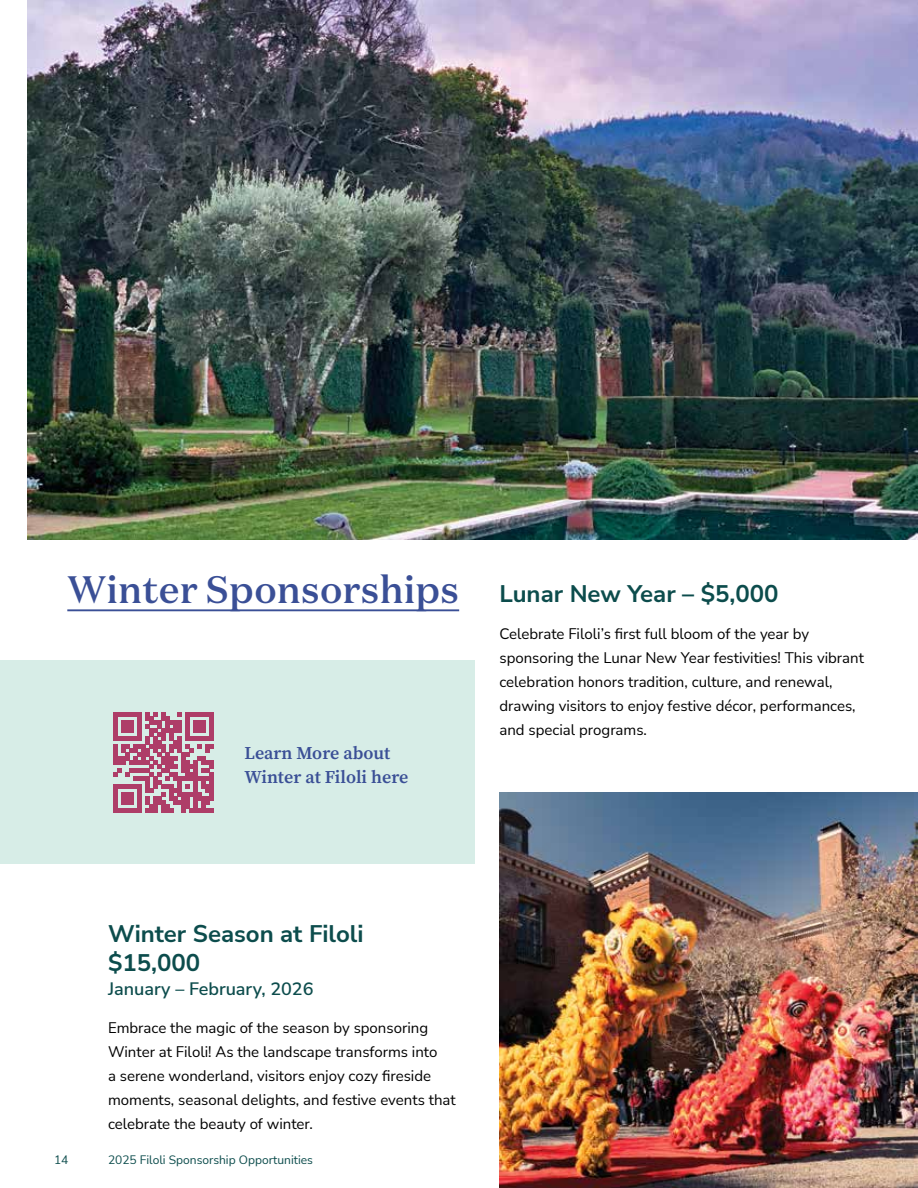
<style>
.page{position:relative;width:918px;height:1188px;background:#fff}
.page>*{position:absolute;margin:0;border:0;box-sizing:border-box;transform-origin:0 0}
.t1{font:500 38.25px "Domaine Text";color:#3a4f96}
.t2{font:700 24px/28.8px "Nunito Sans";color:#0c4c4c}
.t3{font:600 18px/24px "Source Serif Pro";color:#3a4f96}
.t4{font:600 18px "Nunito Sans";color:#0c4c4c}
.t5{font:15px/24px "Nunito Sans";color:#000}
.t6{font:12px "Nunito Sans";color:#0c4c4c}
</style>
<div class="page">
<img style="left:27px;top:0;width:891px;height:540px">
<div style="left:0;top:661px;width:474px;height:203px;background:#d7ede7"></div>
<svg style="left:114px;top:712px;width:100px;height:100px"></svg>
<img style="left:500px;top:793px;width:418px;height:395px">
<hr style="left:67px;top:609px;width:392px;height:2px;background:#3a4f96">
<h1 class="t1" style="left:67px;top:572px;width:393px">Winter Sponsorships</h1>
<p class="t3" style="left:244px;top:742px;width:165px">Learn More about<br>Winter at Filoli here</p>
<h2 class="t2" style="left:500px;top:580px;width:281px">Lunar New Year – $5,000</h2>
<p class="t5" style="left:500px;top:621px;width:366px">Celebrate Filoli’s first full bloom of the year by sponsoring the Lunar New Year festivities! This vibrant celebration honors tradition, culture, and renewal, drawing visitors to enjoy festive décor, performances, and special programs.</p>
<h2 class="t2" style="left:108px;top:920px;width:257px">Winter Season at Filoli $15,000</h2>
<p class="t4" style="left:108px;top:982px;width:207px">January – February, 2026</p>
<p class="t5" style="left:108px;top:1016px;width:349px">Embrace the magic of the season by sponsoring Winter at Filoli! As the landscape transforms into<br>a serene wonderland, visitors enjoy cozy fireside moments, seasonal delights, and festive events that celebrate the beauty of winter.</p>
<p class="t6" style="left:54px;top:1155px;width:16px">14</p>
<p class="t6" style="left:108px;top:1155px;width:206px">2025 Filoli Sponsorship Opportunities</p>
</div>
